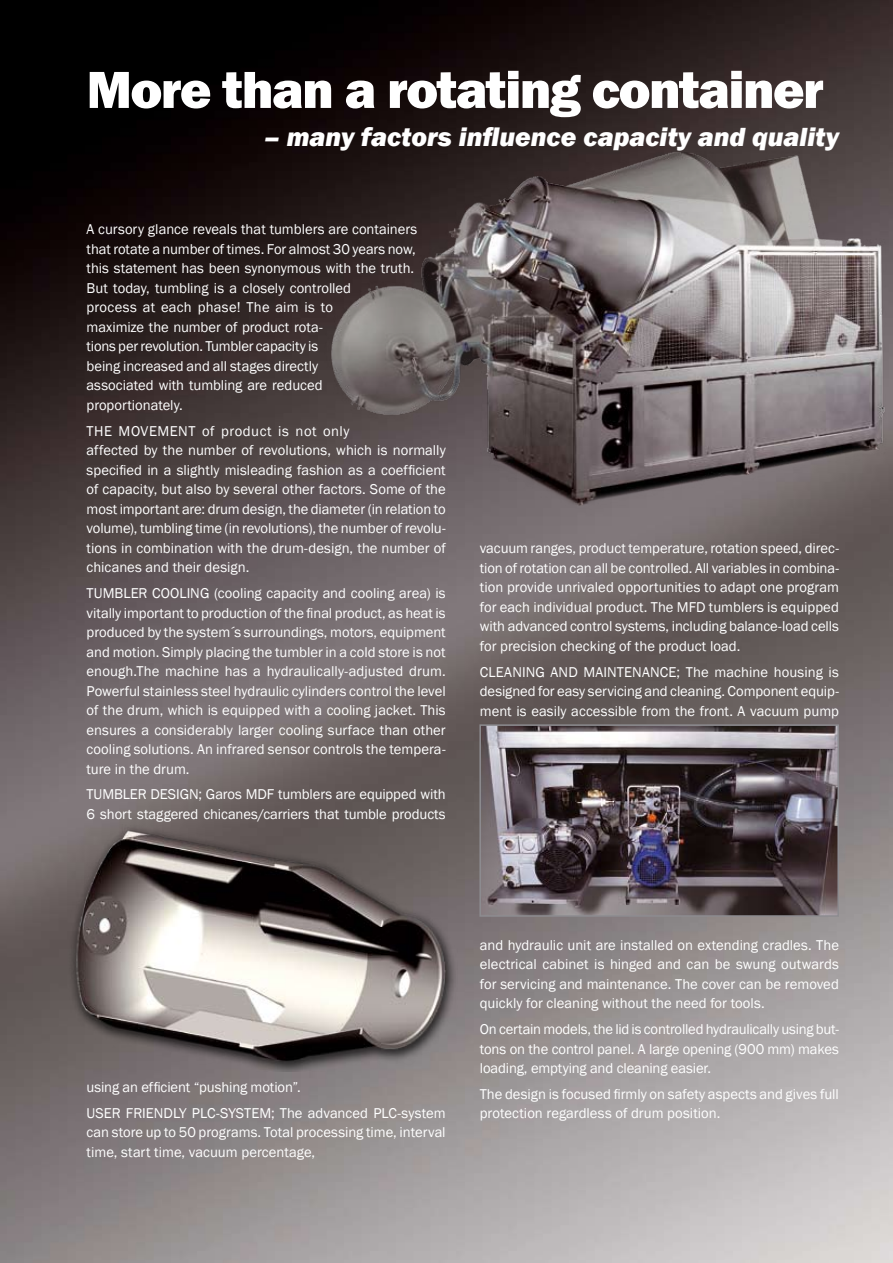
<style>
.page{position:relative;width:893px;height:1263px;background:#fff}
.page>*{position:absolute;margin:0;border:0;box-sizing:border-box;transform-origin:0 0}
.t1{font:800 54px "Franklin Gothic";letter-spacing:-.03em;color:#fff}
.t2{font:italic 800 27px "Franklin Gothic";color:#fff}
.t3{font:14.7px/19.5px "Franklin Gothic";color:#fff}
</style>
<div class="page">
<img style="left:0;top:0;width:893px;height:1263px">
<img style="left:307px;top:134px;width:586px;height:406px">
<img style="left:61px;top:825px;width:396px;height:246px">
<img style="left:482px;top:727px;width:354px;height:187px">
<div style="left:479px;top:724px;width:360px;height:193px;border:2px solid #8d8c90"></div>
<h1 class="t1" style="left:87px;top:55px;width:739px">More than a rotating container</h1>
<h2 class="t2" style="left:264px;top:120px;width:576px">– many factors influence capacity and quality</h2>
<p class="t3" style="left:87px;top:220px;width:332px">A cursory glance reveals that tumblers are containers that rotate a number of times. For almost 30 years now, this statement has been synonymous with the truth.<br>But today, tumbling is a closely controlled<br>process at each phase! The aim is to<br>maximize the number of product rota-<br>tions per revolution. Tumbler capacity is<br>being increased and all stages directly<br>associated with tumbling are reduced proportionately.</p>
<p class="t3" style="left:87px;top:421px;width:361px">THE MOVEMENT of product is not only<br>affected by the number of revolutions, which is normally specified in a slightly misleading fashion as a coefficient of capacity, but also by several other factors. Some of the most important are: drum design, the diameter (in relation to volume), tumbling time (in revolutions), the number of revolu&shy;tions in combination with the drum-design, the number of chicanes and their design.</p>
<p class="t3" style="left:87px;top:584px;width:361px;text-align:justify">TUMBLER COOLING (cooling capacity and cooling area) is vitally important to production of the final product, as heat is produced by the system´s surroundings, motors, equipment and motion. Simply placing the tumbler in a cold store is not enough.The machine has a hydraulically-adjusted drum.<br>Powerful stainless steel hydraulic cylinders control the level of the drum, which is equipped with a cooling jacket. This ensures a considerably larger cooling surface than other cooling solutions. An infrared sensor controls the tempera&shy;ture in the drum.</p>
<p class="t3" style="left:87px;top:785px;width:361px">TUMBLER DESIGN; Garos MDF tumblers are equipped with<br>6 short staggered chicanes/carriers that tumble products</p>
<p class="t3" style="left:480px;top:539px;width:361px;text-align:justify">vacuum ranges, product temperature, rotation speed, direc&shy;tion of rotation can all be controlled. All variables in combina&shy;tion provide unrivaled opportunities to adapt one program for each individual product. The MFD tumblers is equipped with advanced control systems, including balance-load cells for precision checking of the product load.</p>
<p class="t3" style="left:480px;top:662px;width:361px;text-align:justify">CLEANING AND MAINTENANCE; The machine housing is designed for easy servicing and cleaning. Component equip&shy;ment is easily accessible from the front. A vacuum pump</p>
<p class="t3" style="left:87px;top:1074px;width:361px;line-height:26px">using an efficient “pushing motion”.<br>USER FRIENDLY PLC-SYSTEM; The advanced PLC-system</p>
<p class="t3" style="left:87px;top:1123px;width:361px">can store up to 50 programs. Total processing time, interval time, start time, vacuum percentage,</p>
<p class="t3" style="left:480px;top:935px;width:361px;text-align:justify">and hydraulic unit are installed on extending cradles. The electrical cabinet is hinged and can be swung outwards for servicing and maintenance. The cover can be removed quickly for cleaning without the need for tools.</p>
<p class="t3" style="left:480px;top:1020px;width:361px;text-align:justify">On certain models, the lid is controlled hydrau- lically using but&shy;tons on the control panel. A large opening (900 mm) makes loading, emptying and cleaning easier.</p>
<p class="t3" style="left:480px;top:1084px;width:361px">The design is focused firmly on safety aspects and gives full protection regardless of drum position.</p>
</div>
